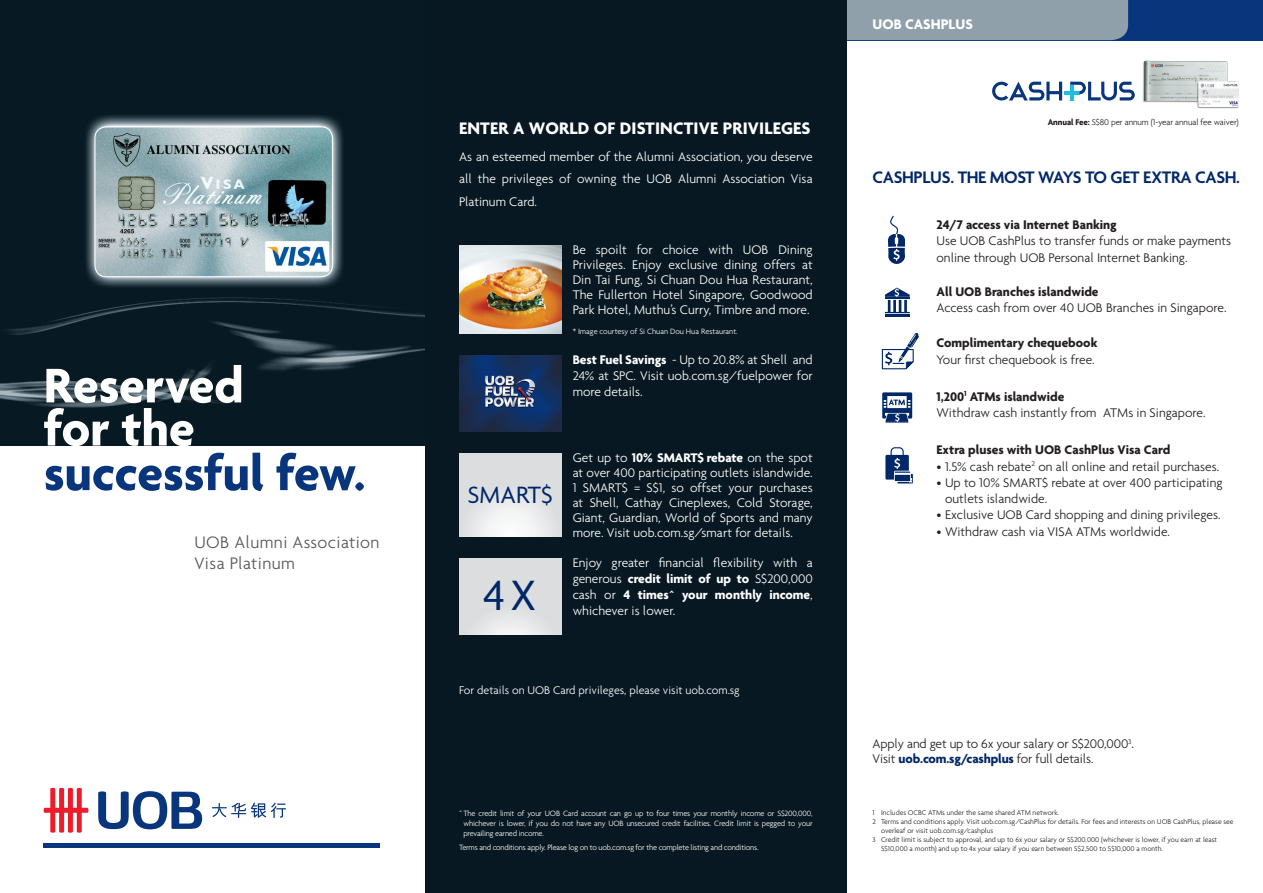
<style>
.page{position:relative;width:1263px;height:893px;background:#fff}
.page>*{position:absolute;margin:0;border:0;box-sizing:border-box;transform-origin:0 0}
.t1{font:700 52.65px/43.8px "Agenda";letter-spacing:-.005em;color:#fff}
.t2{font:45.9px "Agenda";color:#002868}
.t3{font:25.5px "Agenda";color:#002868}
.t4{font:600 18px "Agenda";letter-spacing:-.02em;color:#002868}
.t5{font:700 18px "Agenda";letter-spacing:.01em;color:#fff}
.t6{font:300 18px/21.6px "Agenda";letter-spacing:.02em;color:#57585a}
.t7{font:700 15px "Agenda";color:#fff}
.t8{font:300 13.5px/15px "Agenda";color:#fff;text-align:justify}
.t9{font:300 13.5px/16.2px "Agenda";color:#231f20}
.t10{font:700 13.5px "Agenda";color:#231f20}
.t11{font:300 12px "Agenda";color:#fff}
.t12{font:300 9px "Agenda";letter-spacing:-.01em;color:#231f20}
.t13{font:300 8.25px/9.9px "Agenda";letter-spacing:-.025em;color:#fff;text-align:justify}
.t14{font:300 8.25px "Agenda";color:#fff}
.t15{font:300 7.5px "Agenda";color:#231f20}
.s1{color:#08357c}
.s2{font-weight:700}
.s3{font-weight:700;font-size:12px}
.s4{font-weight:700;color:#002868}
</style>
<div class="page">
<img style="left:0;top:0;width:425px;height:445px">
<div style="left:44px;top:842px;width:336px;height:5px;background:#08357c"></div>
<svg style="left:44px;top:788px;width:44px;height:45px"></svg>
<svg style="left:98px;top:791px;width:104px;height:38px"></svg>
<svg style="left:212px;top:802px;width:74px;height:16px"></svg>
<svg style="left:888px;top:215px;width:17px;height:49px"></svg>
<hr style="left:885px;top:314px;width:25px;height:2px;background:#002868">
<svg style="left:885px;top:288px;width:25px;height:25px"></svg>
<svg style="left:882px;top:333px;width:37px;height:36px"></svg>
<svg style="left:882px;top:392px;width:30px;height:31px"></svg>
<div style="left:885px;top:455px;width:24px;height:25px;background:#002868"></div>
<div style="left:890px;top:447px;width:14px;height:20px;border:1px solid #002868;border-radius:4px"></div>
<svg style="left:894px;top:458px;width:19px;height:26px"></svg>
<div style="left:847px;top:0;width:416px;height:40px;background:#08357c"></div>
<svg style="left:992px;top:82px;width:70px;height:18px"></svg>
<hr style="left:1064px;top:91px;width:15px;height:3px;background:#1cbfdf">
<svg style="left:1070px;top:82px;width:65px;height:18px"></svg>
<img style="left:1142px;top:60px;width:97px;height:49px">
<div style="left:425px;top:0;width:422px;height:893px;background:#071822"></div>
<div style="left:459px;top:558px;width:102px;height:77px;background:linear-gradient(to bottom,#d9dadc,#e4e4e6)"></div>
<div style="left:459px;top:453px;width:102px;height:84px;background:linear-gradient(to bottom,#d6d7da,#eff0f1)"></div>
<img style="left:459px;top:355px;width:102px;height:77px">
<img style="left:459px;top:246px;width:102px;height:88px">
<img style="left:95px;top:127px;width:237px;height:150px">
<div style="left:95px;top:127px;width:238px;height:150px;border:1px solid #fff;border-radius:11px"></div>
<div style="left:847px;top:0;width:281px;height:40px;background:#90a0aa"></div>
<p class="t1" style="left:44px;top:367px;width:323px">Reserved<br>for the <span class="s1">successful few.</span></p>
<p class="t6" style="left:194px;top:531px;width:186px">UOB Alumni Association<br>Visa Platinum</p>
<p class="t5" style="left:459px;top:118px;width:353px">ENTER A WORLD OF DISTINCTIVE PRIVILEGES</p>
<p class="t8" style="left:459px;top:145px;width:355px;line-height:22.5px">As an esteemed member of the Alumni Association, you deserve all the privileges of owning the UOB Alumni Association Visa Platinum Card.</p>
<p class="t8" style="left:573px;top:242px;width:242px">Be spoilt for choice with UOB Dining Privileges. Enjoy exclusive dining offers at Din Tai Fung, Si Chuan Dou Hua Restaurant, The Fullerton Hotel Singapore, Goodwood Park Hotel, Muthu’s Curry, Timbre and more.</p>
<p class="t14" style="left:573px;top:326px;width:167px">* Image courtesy of Si Chuan Dou Hua Restaurant.</p>
<p class="t8" style="left:573px;top:351px;width:242px;line-height:16.2px"><span class="s2">Best Fuel Savings</span> - Up to 20.8% at Shell and 24% at SPC. Visit uob.com.sg/fuelpower for more details.</p>
<p class="t3" style="left:468px;top:481px;width:87px">SMART$</p>
<p class="t2" style="left:483px;top:571px;width:55px">4X</p>
<p class="t8" style="left:573px;top:450px;width:242px">Get up to <span class="s2">10% SMART$ rebate</span> on the spot at over 400 participating outlets islandwide.<br>1 SMART$ = S$1, so offset your purchases at Shell, Cathay Cineplexes, Cold Storage, Giant, Guardian, World of Sports and many more. Visit uob.com.sg/smart for details.</p>
<p class="t8" style="left:573px;top:554px;width:242px;line-height:16.2px">Enjoy greater financial flexibility with a generous <span class="s2">credit limit of up to</span> S$200,000 cash or <span class="s2">4 times</span><span class="s3">^</span> <span class="s2">your monthly income</span>,</p>
<p class="t8" style="left:573px;top:603px;width:104px">whichever is lower.</p>
<p class="t11" style="left:459px;top:684px;width:282px">For details on UOB Card privileges, please visit uob.com.sg</p>
<p class="t13" style="left:463px;top:808px;width:351px;text-indent:-4px">^ The credit limit of your UOB Card account can go up to four times your monthly income or S$200,000, whichever is lower, if you do not have any UOB unsecured credit facilities. Credit limit is pegged to your prevailing earned income.</p>
<p class="t13" style="left:459px;top:842px;width:301px">Terms and conditions apply. Please log on to uob.com.sg for the complete listing and conditions.</p>
<p class="t7" style="left:872px;top:16px;width:102px">UOB CASHPLUS</p>
<p class="t12" style="left:1048px;top:117px;width:193px"><span class="s2">Annual Fee:</span> S$80 per annum (1-year annual fee waiver)</p>
<p class="t4" style="left:872px;top:167px;width:369px">CASHPLUS. THE MOST WAYS TO GET EXTRA CASH.</p>
<p class="t9" style="left:936px;top:216px;width:296px"><span class="s2">24/7 access via Internet Banking<br></span>Use UOB CashPlus to transfer funds or make payments online through UOB Personal Internet Banking.</p>
<p class="t9" style="left:936px;top:283px;width:292px"><span class="s2">All UOB Branches islandwide<br></span>Access cash from over 40 UOB Branches in Singapore.</p>
<p class="t9" style="left:936px;top:335px;width:162px"><span class="s2">Complimentary chequebook<br></span>Your first chequebook is free.</p>
<p class="t9" style="left:936px;top:388px;width:271px"><span class="s2">1,200</span><sup>1</sup> <span class="s2">ATMs islandwide<br></span>Withdraw cash instantly from ATMs in Singapore.</p>
<p class="t10" style="left:936px;top:443px;width:235px">Extra pluses with UOB CashPlus Visa Card</p>
<p class="t9" style="left:936px;top:458px;width:284px">• 1.5% cash rebate<sup>2</sup> on all online and retail purchases.</p>
<p class="t9" style="left:945px;top:474px;width:279px;text-indent:-9px">• Up to 10% SMART$ rebate at over 400 participating outlets islandwide.</p>
<p class="t9" style="left:936px;top:507px;width:286px">• Exclusive UOB Card shopping and dining privileges.</p>
<p class="t9" style="left:936px;top:523px;width:235px">• Withdraw cash via VISA ATMs worldwide.</p>
<p class="t9" style="left:872px;top:737px;width:263px;line-height:14.2px">Apply and get up to 6x your salary or S$200,000<sup>3</sup>.<br>Visit <span class="s4">uob.com.sg/cashplus</span> for full details.</p>
<p class="t15" style="left:872px;top:808px;width:188px">1 Includes OCBC ATMs under the same shared ATM network.</p>
<p class="t15" style="left:872px;top:817px;width:362px">2 Terms and conditions apply. Visit uob.com.sg/CashPlus for details. For fees and interests on UOB CashPlus, please see</p>
<p class="t15" style="left:881px;top:826px;width:114px">overleaf or visit uob.com.sg/cashplus</p>
<p class="t15" style="left:872px;top:835px;width:346px">3 Credit limit is subject to approval, and up to 6x your salary or S$200,000 (whichever is lower, if you earn at least</p>
<p class="t15" style="left:881px;top:844px;width:283px">S$10,000 a month) and up to 4x your salary if you earn between S$2,500 to S$10,000 a month.</p>
</div>
